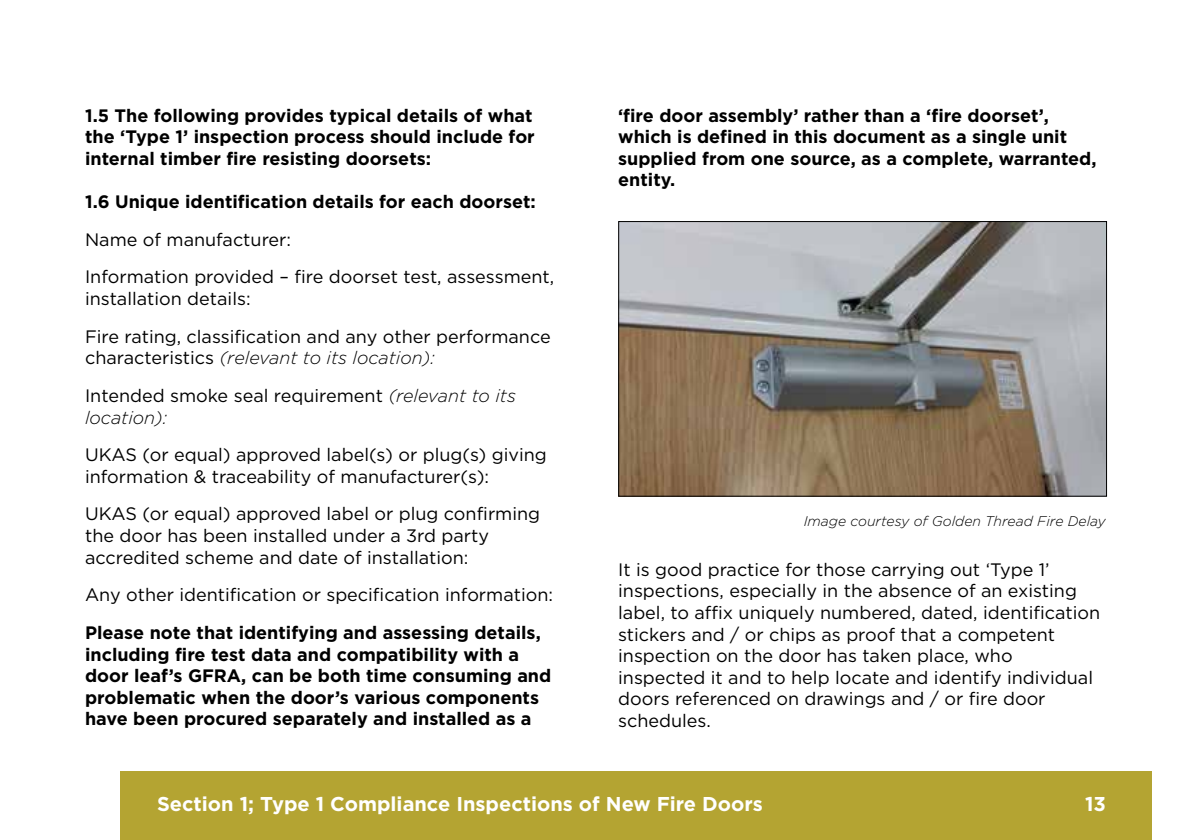
<style>
.page{position:relative;width:1191px;height:840px;background:#fff}
.page>*{position:absolute;margin:0;border:0;box-sizing:border-box;transform-origin:0 0}
.t1{font:700 20px "Gotham HTF";color:#fff}
.t2{font:18px/21.6px "Gotham HTF";color:#000}
.t3{font:700 18px/21.6px "Gotham HTF";color:#000}
.t4{font:italic 300 18px "Gotham HTF";color:#000}
.t5{font:italic 300 14px "Gotham HTF";color:#000}
.s1{font-weight:300;font-style:italic}
</style>
<div class="page">
<img style="left:620px;top:223px;width:484px;height:271px">
<div style="left:618px;top:221px;width:488px;height:275px;border:1px solid #000"></div>
<div style="left:120px;top:770px;width:1031px;height:69px;background:#b4a432"></div>
<p class="t3" style="left:85px;top:104px;width:451px">1.5 The following provides typical details of what the ‘Type 1’ inspection process should include for internal timber fire resisting doorsets:</p>
<p class="t3" style="left:85px;top:190px;width:452px">1.6 Unique identification details for each doorset:</p>
<p class="t2" style="left:85px;top:220px;width:471px;line-height:37.6px">Name of manufacturer:<br>Information provided – fire doorset test, assessment,</p>
<p class="t2" style="left:85px;top:279px;width:467px;line-height:37.6px">installation details:<br>Fire rating, classification and any other performance</p>
<p class="t2" style="left:85px;top:338px;width:432px;line-height:37.6px">characteristics <span class="s1">(relevant to its location):<br></span>Intended smoke seal requirement <span class="s1">(relevant to its</span></p>
<p class="t4" style="left:85px;top:407px;width:84px">location):</p>
<p class="t2" style="left:85px;top:443px;width:463px">UKAS (or equal) approved label(s) or plug(s) giving information &amp; traceability of manufacturer(s):</p>
<p class="t2" style="left:85px;top:502px;width:456px">UKAS (or equal) approved label or plug confirming the door has been installed under a 3rd party accredited scheme and date of installation:</p>
<p class="t2" style="left:85px;top:583px;width:469px">Any other identification or specification information:</p>
<p class="t3" style="left:85px;top:621px;width:468px">Please note that identifying and assessing details, including fire test data and compatibility with a door leaf’s GFRA, can be both time consuming and problematic when the door’s various components have been procured separately and installed as a</p>
<p class="t3" style="left:618px;top:104px;width:480px">‘fire door assembly’ rather than a ‘fire doorset’, which is defined in this document as a single unit supplied from one source, as a complete, warranted, entity.</p>
<p class="t5" style="left:803px;top:513px;width:303px">Image courtesy of Golden Thread Fire Delay</p>
<p class="t2" style="left:618px;top:558px;width:483px">It is good practice for those carrying out ‘Type 1’ inspections, especially in the absence of an existing label, to affix uniquely numbered, dated, identification stickers and / or chips as proof that a competent inspection on the door has taken place, who inspected it and to help locate and identify individual doors referenced on drawings and / or fire door schedules.</p>
<p class="t1" style="left:157px;top:792px;width:607px">Section 1; Type 1 Compliance Inspections of New Fire Doors</p>
<p class="t1" style="left:1085px;top:792px;width:22px">13</p>
</div>
